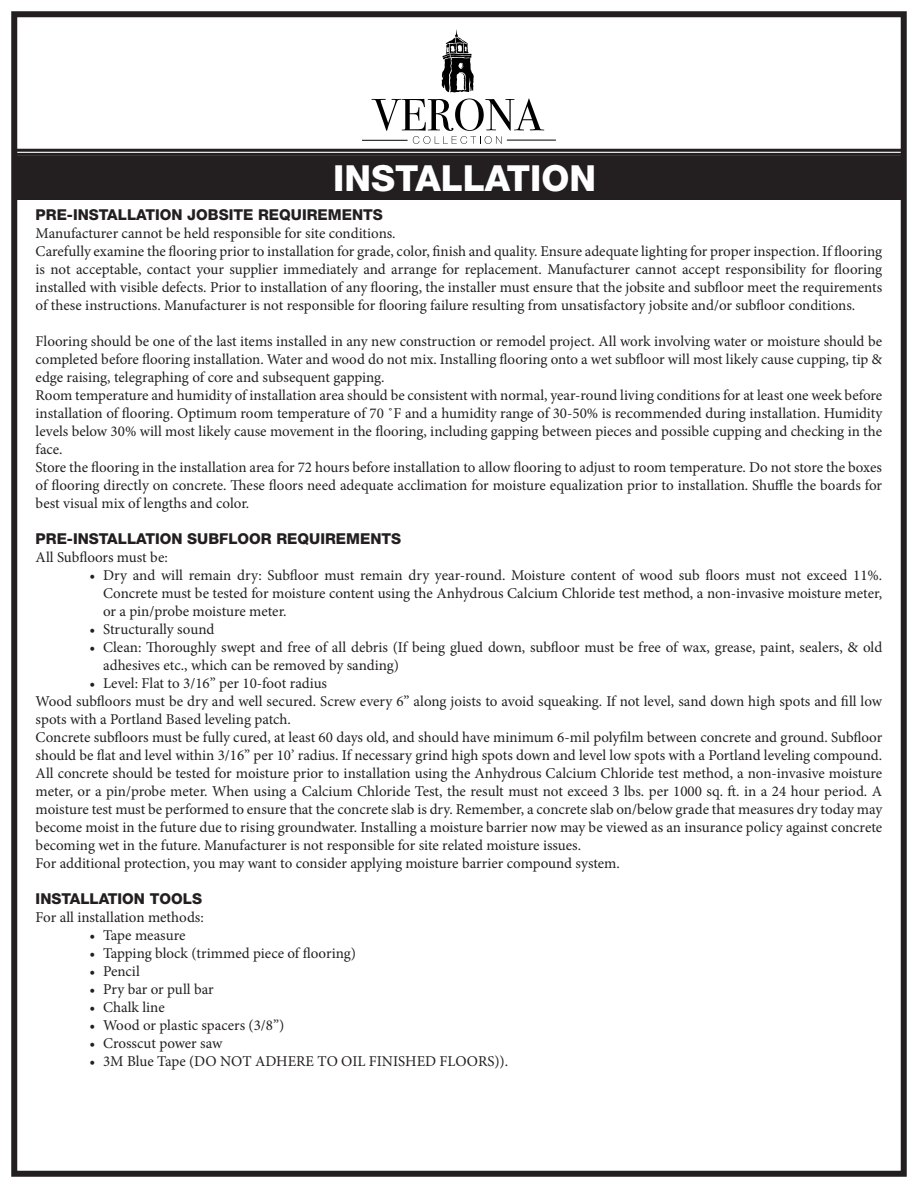
<style>
.page{position:relative;width:918px;height:1188px;background:#fff}
.page>*{position:absolute;margin:0;border:0;box-sizing:border-box;transform-origin:0 0}
.t1{font:800 36px "Helvetica Neue";color:#fff}
.t2{font:15px/18px "Minion Pro";letter-spacing:-.005em;color:#231f20;text-align:justify}
.t3{font:800 15px "Helvetica Neue";color:#231f20}
</style>
<div class="page">
<div style="left:11px;top:11px;width:896px;height:1166px;border:6px solid #231f20"></div>
<hr style="left:14px;top:149px;width:890px;height:3px;background:#231f20">
<hr style="left:14px;top:153px;width:890px;height:3px;background:#231f20">
<div style="left:15px;top:156px;width:888px;height:44px;background:#231f20"></div>
<svg style="left:442px;top:29px;width:32px;height:63px"></svg>
<svg style="left:371px;top:98px;width:173px;height:46px"></svg>
<hr style="left:362px;top:140px;width:46px;height:1px;background:#000001">
<hr style="left:507px;top:140px;width:49px;height:1px;background:#000001">
<h1 class="t1" style="left:333px;top:156px;width:264px">INSTALLATION</h1>
<p class="t3" style="left:36px;top:205px;width:349px">PRE-INSTALLATION JOBSITE REQUIREMENTS</p>
<p class="t2" style="left:36px;top:224px;width:362px">Manufacturer cannot be held responsible for site conditions.</p>
<p class="t2" style="left:36px;top:242px;width:848px">Carefully examine the flooring prior to installation for grade, color, finish and quality. Ensure adequate lighting for proper inspection. If flooring is not acceptable, contact your supplier immediately and arrange for replacement. Manufacturer cannot accept responsibility for flooring installed with visible defects. Prior to installation of any flooring, the installer must ensure that the jobsite and subfloor meet the requirements of these instructions. Manufacturer is not responsible for flooring failure resulting from unsatisfactory jobsite and/or subfloor conditions.</p>
<p class="t2" style="left:36px;top:332px;width:848px">Flooring should be one of the last items installed in any new construction or remodel project. All work involving water or moisture should be completed before flooring installation. Water and wood do not mix. Installing flooring onto a wet subfloor will most likely cause cupping, tip &amp; edge raising, telegraphing of core and subsequent gapping.</p>
<p class="t2" style="left:36px;top:386px;width:848px">Room temperature and humidity of installation area should be consistent with normal, year-round living conditions for at least one week before installation of flooring. Optimum room temperature of 70 ˚F and a humidity range of 30-50% is recommended during installation. Humidity levels below 30% will most likely cause movement in the flooring, including gapping between pieces and possible cupping and checking in the face.</p>
<p class="t2" style="left:36px;top:458px;width:848px">Store the flooring in the installation area for 72 hours before installation to allow flooring to adjust to room temperature. Do not store the boxes of flooring directly on concrete. These floors need adequate acclimation for moisture equalization prior to installation. Shuffle the boards for best visual mix of lengths and color.</p>
<p class="t3" style="left:36px;top:529px;width:367px">PRE-INSTALLATION SUBFLOOR REQUIREMENTS</p>
<p class="t2" style="left:36px;top:548px;width:134px">All Subfloors must be:</p>
<p class="t2" style="left:103px;top:566px;width:781px;text-indent:-14px">• Dry and will remain dry: Subfloor must remain dry year-round. Moisture content of wood sub floors must not exceed 11%.<br>Concrete must be tested for moisture content using the Anhydrous Calcium Chloride test method, a non-invasive moisture meter, or a pin/probe moisture meter.</p>
<p class="t2" style="left:90px;top:620px;width:126px">• Structurally sound</p>
<p class="t2" style="left:103px;top:638px;width:781px;text-indent:-14px">• Clean: Thoroughly swept and free of all debris (If being glued down, subfloor must be free of wax, grease, paint, sealers, &amp; old adhesives etc., which can be removed by sanding)</p>
<p class="t2" style="left:90px;top:674px;width:239px">• Level: Flat to 3/16” per 10-foot radius</p>
<p class="t2" style="left:36px;top:692px;width:848px">Wood subfloors must be dry and well secured. Screw every 6” along joists to avoid squeaking. If not level, sand down high spots and fill low spots with a Portland Based leveling patch.</p>
<p class="t2" style="left:36px;top:728px;width:848px">Concrete subfloors must be fully cured, at least 60 days old, and should have minimum 6-mil polyfilm between concrete and ground. Subfloor should be flat and level within 3/16” per 10’ radius. If necessary grind high spots down and level low spots with a Portland leveling compound.</p>
<p class="t2" style="left:36px;top:764px;width:848px">All concrete should be tested for moisture prior to installation using the Anhydrous Calcium Chloride test method, a non-invasive moisture meter, or a pin/probe meter. When using a Calcium Chloride Test, the result must not exceed 3 lbs. per 1000 sq. ft. in a 24 hour period. A moisture test must be performed to ensure that the concrete slab is dry. Remember, a concrete slab on/below grade that measures dry today may become moist in the future due to rising groundwater. Installing a moisture barrier now may be viewed as an insurance policy against concrete becoming wet in the future. Manufacturer is not responsible for site related moisture issues.</p>
<p class="t2" style="left:36px;top:854px;width:586px">For additional protection, you may want to consider applying moisture barrier compound system.</p>
<p class="t3" style="left:36px;top:889px;width:168px">INSTALLATION TOOLS</p>
<p class="t2" style="left:36px;top:908px;width:170px">For all installation methods:</p>
<p class="t2" style="left:90px;top:926px;width:97px">• Tape measure</p>
<p class="t2" style="left:90px;top:944px;width:268px">• Tapping block (trimmed piece of flooring)</p>
<p class="t2" style="left:90px;top:962px;width:52px">• Pencil</p>
<p class="t2" style="left:90px;top:980px;width:126px">• Pry bar or pull bar</p>
<p class="t2" style="left:90px;top:998px;width:77px">• Chalk line</p>
<p class="t2" style="left:90px;top:1016px;width:196px">• Wood or plastic spacers (3/8”)</p>
<p class="t2" style="left:90px;top:1034px;width:134px">• Crosscut power saw</p>
<p class="t2" style="left:90px;top:1052px;width:420px">• 3M Blue Tape (DO NOT ADHERE TO OIL FINISHED FLOORS)).</p>
</div>
